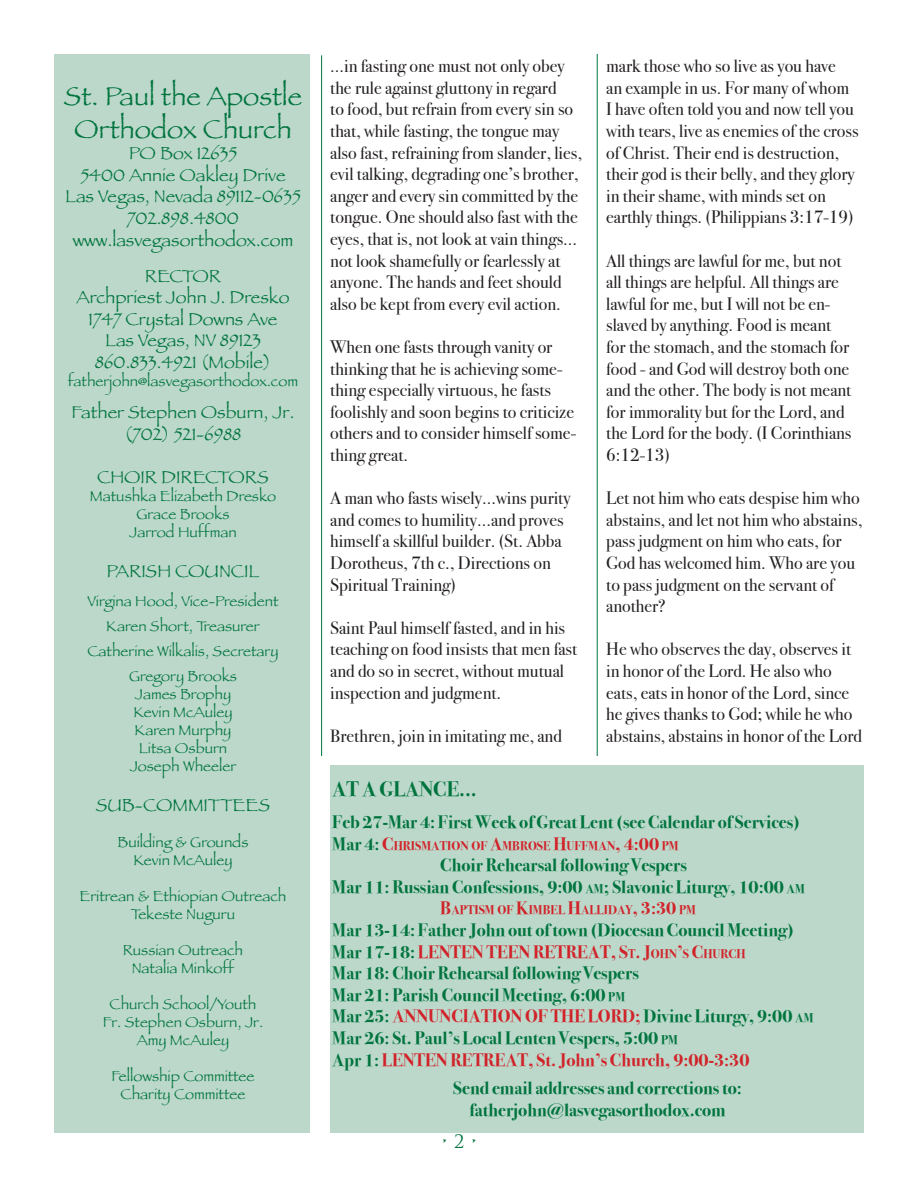
<style>
.page{position:relative;width:918px;height:1188px;background:#fff}
.page>*{position:absolute;margin:0;border:0;box-sizing:border-box;transform-origin:0 0}
.t1{font:27px "Papyrus";color:#00743e}
.t2{font:700 21px "Bodoni Svty Two ITCTT";color:#00743e}
.t3{font:18px/21.6px "Bodoni Svty Two ITCTT";color:#231f20}
.t4{font:700 18px "Bodoni Svty Two ITCTT";color:#00743e}
.t5{font:18px "Papyrus";color:#00743e}
.t6{font:700 18px "Bodoni Svty Two ITCTT";color:#d1232a}
.t7{font:700 18px "Bodoni Svty Two ITCTT";color:#d1232a}
.t8{font:18px "Trajan Pro";color:#00743e}
.t9{font:15px "Papyrus";color:#00743e}
.t10{font:700 12.6px "Bodoni Svty Two ITCTT";color:#d1232a}
.s1{font-size:18px;color:#00743e}
.s2{font-size:18px}
.s3{font-size:12.6px}
.s4{color:#d1232a}
.s5{color:#00743e}
</style>
<div class="page">
<div style="left:55px;top:55px;width:255px;height:1078px;background:#bcd8ca"></div>
<hr style="left:597px;top:54px;width:1px;height:702px;background:#00743e">
<hr style="left:321px;top:55px;width:1px;height:701px;background:#00743e">
<div style="left:330px;top:765px;width:534px;height:368px;background:#bcd8ca"></div>
<p class="t1" style="left:64px;top:80px;width:240px">St. Paul the Apostle</p>
<p class="t1" style="left:74px;top:112px;width:219px">Orthodox Church</p>
<p class="t5" style="left:129px;top:142px;width:110px">PO Box 12635</p>
<p class="t5" style="left:80px;top:164px;width:207px">5400 Annie Oakley Drive</p>
<p class="t5" style="left:65px;top:186px;width:237px">Las Vegas, Nevada 89112-0635</p>
<p class="t5" style="left:127px;top:207px;width:113px">702.898.4800</p>
<p class="t5" style="left:73px;top:229px;width:222px">www.lasvegasorthodox.com</p>
<p class="t5" style="left:145px;top:265px;width:78px">RECTOR</p>
<p class="t5" style="left:77px;top:286px;width:214px">Archpriest John J. Dresko</p>
<p class="t5" style="left:89px;top:308px;width:190px">1747 Crystal Downs Ave</p>
<p class="t5" style="left:105px;top:330px;width:157px">Las Vegas, NV 89123</p>
<p class="t5" style="left:95px;top:351px;width:177px">860.833.4921 (Mobile)</p>
<p class="t9" style="left:68px;top:372px;width:232px">fatherjohn@lasvegasorthodox.com</p>
<p class="t5" style="left:72px;top:402px;width:224px">Father Stephen Osburn, Jr.</p>
<p class="t5" style="left:125px;top:423px;width:118px">(702) 521-6988</p>
<p class="t5" style="left:97px;top:466px;width:173px">CHOIR DIRECTORS</p>
<p class="t9" style="left:90px;top:487px;width:188px">Matushka Elizabeth Dresko</p>
<p class="t9" style="left:137px;top:505px;width:94px">Grace Brooks</p>
<p class="t9" style="left:129px;top:523px;width:109px">Jarrod Huffman</p>
<p class="t5" style="left:107px;top:560px;width:154px">PARISH COUNCIL</p>
<p class="t9" style="left:87px;top:592px;width:192px">Virgina Hood, Vice-President</p>
<p class="t9" style="left:106px;top:617px;width:155px">Karen Short, Treasurer</p>
<p class="t9" style="left:87px;top:642px;width:193px">Catherine Wilkalis, Secretary</p>
<p class="t9" style="left:129px;top:667px;width:109px">Gregory Brooks</p>
<p class="t9" style="left:135px;top:685px;width:98px">James Brophy</p>
<p class="t9" style="left:134px;top:703px;width:100px">Kevin McAuley</p>
<p class="t9" style="left:135px;top:721px;width:98px">Karen Murphy</p>
<p class="t9" style="left:139px;top:739px;width:90px">Litsa Osburn</p>
<p class="t9" style="left:130px;top:757px;width:108px">Joseph Wheeler</p>
<p class="t5" style="left:96px;top:794px;width:176px">SUB-COMMITTEES</p>
<p class="t9" style="left:118px;top:833px;width:132px">Building &amp; Grounds</p>
<p class="t9" style="left:134px;top:851px;width:100px">Kevin McAuley</p>
<p class="t9" style="left:80px;top:887px;width:208px">Eritrean &amp; Ethiopian Outreach</p>
<p class="t9" style="left:131px;top:905px;width:106px">Tekeste Nuguru</p>
<p class="t9" style="left:123px;top:941px;width:122px">Russian Outreach</p>
<p class="t9" style="left:132px;top:959px;width:104px">Natalia Minkoff</p>
<p class="t9" style="left:110px;top:995px;width:148px">Church School/Youth</p>
<p class="t9" style="left:103px;top:1013px;width:162px">Fr. Stephen Osburn, Jr.</p>
<p class="t9" style="left:137px;top:1031px;width:94px">Amy McAuley</p>
<p class="t9" style="left:111px;top:1067px;width:145px">Fellowship Committee</p>
<p class="t9" style="left:121px;top:1085px;width:126px">Charity Committee</p>
<p class="t3" style="left:330px;top:53px;width:253px">...in fasting one must not only obey the rule against gluttony in regard<br>to food, but refrain from every sin so that, while fasting, the tongue may also fast, refraining from slander, lies, evil talking, degrading one’s brother, anger and every sin committed by the tongue. One should also fast with the eyes, that is, not look at vain things... not look shamefully or fearlessly at anyone. The hands and feet should also be kept from every evil action.</p>
<p class="t3" style="left:330px;top:334px;width:247px">When one fasts through vanity or thinking that he is achieving some&shy;thing especially virtuous, he fasts foolishly and soon begins to criticize others and to consider himself some&shy;thing great.</p>
<p class="t3" style="left:330px;top:485px;width:242px">A man who fasts wisely...wins purity and comes to humility...and proves himself a skillful builder. (St. Abba<br>Dorotheus, 7th c., Directions on<br>Spiritual Training)</p>
<p class="t3" style="left:330px;top:615px;width:248px">Saint Paul himself fasted, and in his teaching on food insists that men fast and do so in secret, without mutual inspection and judgment.</p>
<p class="t3" style="left:330px;top:723px;width:233px">Brethren, join in imitating me, and</p>
<p class="t3" style="left:606px;top:53px;width:231px">mark those who so live as you have</p>
<p class="t3" style="left:606px;top:75px;width:254px">an example in us. For many of whom I have often told you and now tell you with tears, live as enemies of the cross of Christ. Their end is destruction, their god is their belly, and they glory in their shame, with minds set on earthly things. (Philippians 3:17-19)</p>
<p class="t3" style="left:606px;top:248px;width:247px">All things are lawful for me, but not all things are helpful. All things are lawful for me, but I will not be en&shy;slaved by anything. Food is meant for the stomach, and the stomach for food - and God will destroy both one and the other. The body is not meant for immorality but for the Lord, and the Lord for the body. (I Corinthians<br>6:12-13)</p>
<p class="t3" style="left:606px;top:485px;width:258px">Let not him who eats despise him who abstains, and let not him who abstains, pass judgment on him who eats, for<br>God has welcomed him. Who are you to pass judgment on the servant of another?</p>
<p class="t3" style="left:606px;top:637px;width:246px">He who observes the day, observes it in honor of the Lord. He also who</p>
<p class="t3" style="left:606px;top:680px;width:257px">eats, eats in honor of the Lord, since he gives thanks to God; while he who abstains, abstains in honor of the Lord</p>
<p class="t2" style="left:332px;top:771px;width:146px">AT A GLANCE...</p>
<p class="t4" style="left:332px;top:807px;width:469px">Feb 27-Mar 4: First Week of Great Lent (see Calendar of Services)</p>
<p class="t10" style="left:332px;top:835px;width:348px"><span class="s1">Mar 4:</span> <span class="s2">C</span>HRISMATION OF <span class="s2">A</span>MBROSE <span class="s2">H</span>UFFMAN<span class="s2">, 4:00</span> PM</p>
<p class="t4" style="left:440px;top:850px;width:248px">Choir Rehearsal following Vespers</p>
<p class="t4" style="left:332px;top:872px;width:474px">Mar 11: Russian Confessions, 9:00 <span class="s3">AM</span>; Slavonic Liturgy, 10:00 <span class="s3">AM</span></p>
<p class="t10" style="left:440px;top:900px;width:257px"><span class="s2">B</span>APTISM OF <span class="s2">K</span>IMBEL <span class="s2">H</span>ALLIDAY<span class="s2">, 3:30</span> PM</p>
<p class="t4" style="left:332px;top:915px;width:463px">Mar 13-14: Father John out of town (Diocesan Council Meeting)</p>
<p class="t4" style="left:332px;top:937px;width:98px">Mar 17-18: <span class="s4">LENTEN</span></p>
<p class="t7" style="left:487px;top:937px;width:12px">TEEN</p>
<p class="t7" style="left:533px;top:937px;width:13px">RETREAT</p>
<p class="t10" style="left:611px;top:943px;width:136px"><span class="s2">, S</span>T<span class="s2">. J</span>OHN<span class="s2">’</span>S <span class="s2">C</span>HURCH</p>
<p class="t4" style="left:332px;top:958px;width:308px">Mar 18: Choir Rehearsal following Vespers</p>
<p class="t4" style="left:332px;top:980px;width:295px">Mar 21: Parish Council Meeting, 6:00 <span class="s3">PM</span></p>
<p class="t4" style="left:332px;top:1001px;width:73px">Mar 25: <span class="s4">ANNUN</span></p>
<p class="t7" style="left:451px;top:1001px;width:23px">CIATION</p>
<p class="t7" style="left:525px;top:1001px;width:38px">OF THE</p>
<p class="t7" style="left:588px;top:1001px;width:13px">LORD</p>
<p class="t4" style="left:635px;top:1001px;width:180px"><span class="s4">;</span> Divine Liturgy, 9:00 <span class="s3">AM</span></p>
<p class="t4" style="left:332px;top:1023px;width:347px">Mar 26: St. Paul’s Local Lenten Vespers, 5:00 <span class="s3">PM</span></p>
<p class="t6" style="left:332px;top:1045px;width:419px"><span class="s5">Apr 1:</span> LENTEN RETREAT, St. John’s Church, 9:00-3:30</p>
<p class="t4" style="left:453px;top:1073px;width:290px">Send email addresses and corrections to:</p>
<p class="t4" style="left:470px;top:1095px;width:258px">fatherjohn@lasvegasorthodox.com</p>
<p class="t8" style="left:441px;top:1130px;width:39px">• 2 •</p>
</div>
